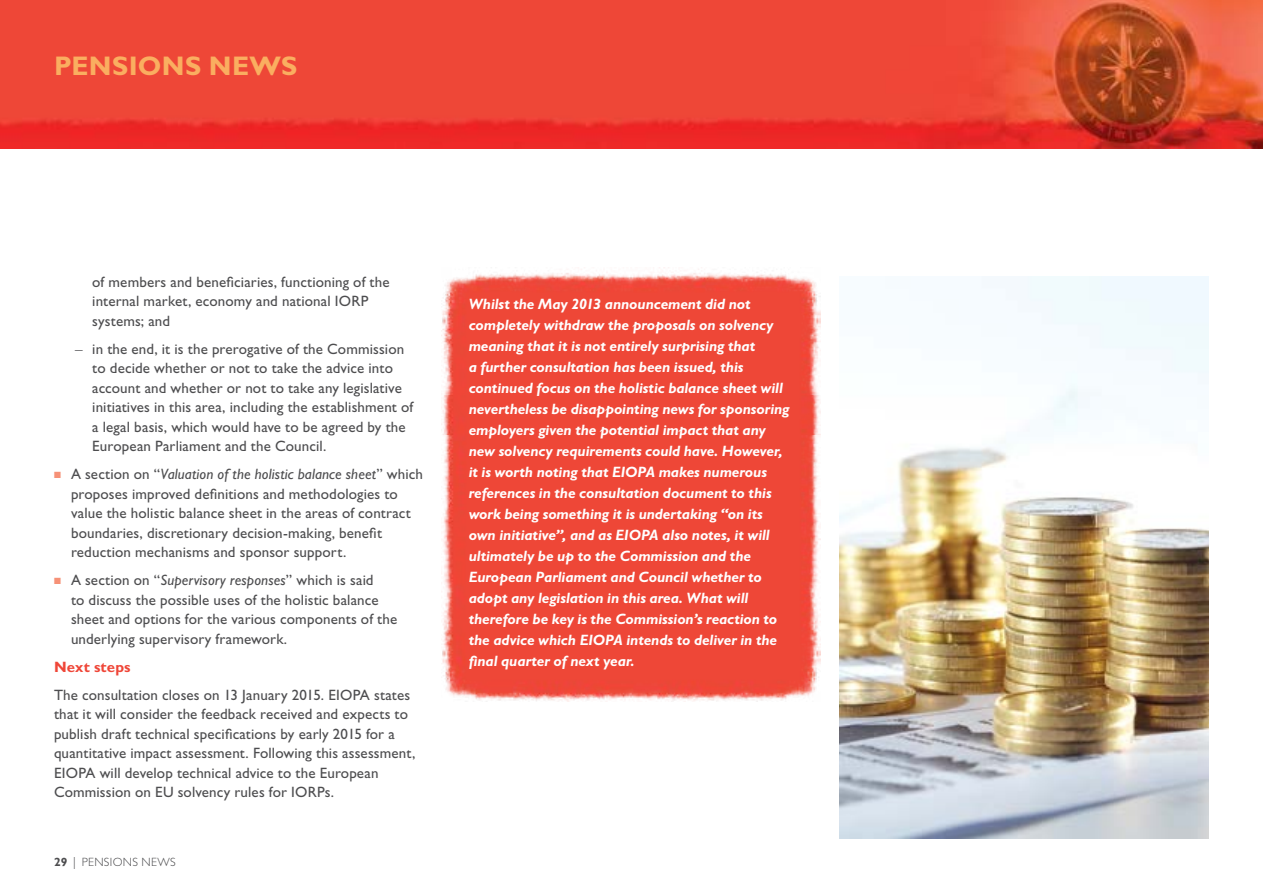
<style>
.page{position:relative;width:1263px;height:893px;background:#fff}
.page>*{position:absolute;margin:0;border:0;box-sizing:border-box;transform-origin:0 0}
.t1{font:700 27px "Gill Sans Std";letter-spacing:.015em;color:#faae60}
.t2{font:15px/19.5px "Gill Sans Std";letter-spacing:.01em;color:#4d4d4f}
.t3{font:italic 700 15px/21px "Gill Sans Std";letter-spacing:-.01em;color:#fff}
.t4{font:700 15px "Gill Sans Std";letter-spacing:.01em;color:#ef4638}
.t5{font:300 12px "Gill Sans Std";letter-spacing:.025em;color:#4d4d4f}
.s1{font-family:"Times New Roman"}
.s2{color:#f69177}
.s3{font-style:italic}
.s4{font-weight:700}
</style>
<div class="page">
<img style="left:0;top:0;width:1263px;height:149px">
<img style="left:441px;top:267px;width:379px;height:128px">
<img style="left:441px;top:395px;width:379px;height:306px">
<img style="left:839px;top:276px;width:370px;height:563px">
<h1 class="t1" style="left:54px;top:50px;width:245px">PENSIONS NEWS</h1>
<p class="t2" style="left:92px;top:272px;width:299px">of members and beneficiaries, functioning of the internal market, economy and national IORP systems; and</p>
<p class="t2" style="left:92px;top:339px;width:322px;text-indent:-17px"><span class="s1">–</span> in the end, it is the prerogative of the Commission to decide whether or not to take the advice into account and whether or not to take any legislative initiatives in this area, including the establishment of a legal basis, which would have to be agreed by the European Parliament and the Council.</p>
<p class="t2" style="left:71px;top:464px;width:354px;text-indent:-17px"><span class="s2">■</span> A section on “<span class="s3">Valuation of the holistic balance sheet</span>” which proposes improved definitions and methodologies to value the holistic balance sheet in the areas of contract boundaries, discretionary decision-making, benefit reduction mechanisms and sponsor support.</p>
<p class="t2" style="left:71px;top:570px;width:328px;text-indent:-17px"><span class="s2">■</span> A section on “<span class="s3">Supervisory responses</span>” which is said<br>to discuss the possible uses of the holistic balance sheet and options for the various components of the underlying supervisory framework.</p>
<p class="t4" style="left:54px;top:658px;width:78px">Next steps</p>
<p class="t2" style="left:54px;top:685px;width:363px">The consultation closes on 13 January 2015. EIOPA states that it will consider the feedback received and expects to publish draft technical specifications by early 2015 for a quantitative impact assessment. Following this assessment, EIOPA will develop technical advice to the European Commission on EU solvency rules for IORPs.</p>
<p class="t5" style="left:54px;top:855px;width:123px"><span class="s4">29</span> | PENSIONS NEWS</p>
<p class="t3" style="left:469px;top:294px;width:322px">Whilst the May 2013 announcement did not completely withdraw the proposals on solvency meaning that it is not entirely surprising that<br>a further consultation has been issued, this continued focus on the holistic balance sheet will nevertheless be disappointing news for sponsoring employers given the potential impact that any new solvency requirements could have. However, it is worth noting that EIOPA makes numerous references in the consultation document to this work being something it is undertaking “on its own initiative”, and as EIOPA also notes, it will ultimately be up to the Commission and the European Parliament and Council whether to adopt any legislation in this area. What will therefore be key is the Commission’s reaction to the advice which EIOPA intends to deliver in the final quarter of next year.</p>
</div>
